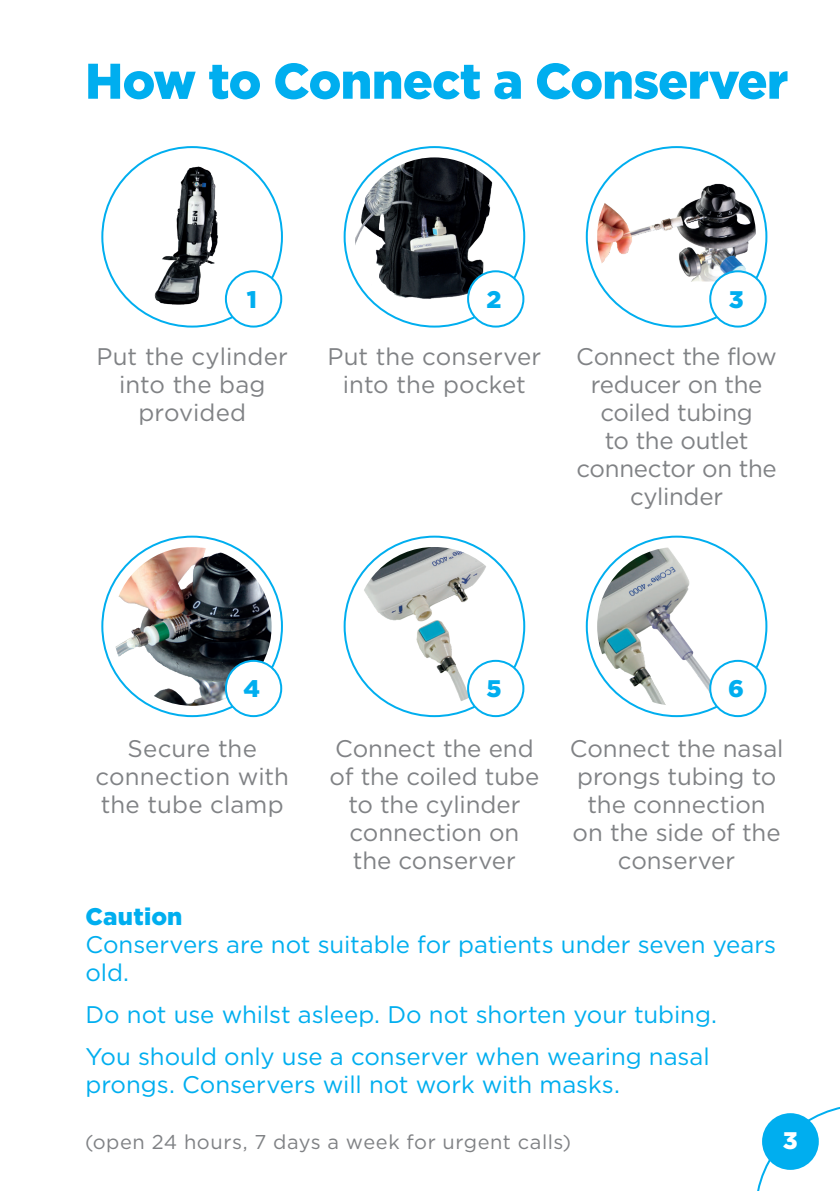
<style>
.page{position:relative;width:840px;height:1191px;background:#fff}
.page>*{position:absolute;margin:0;border:0;box-sizing:border-box;transform-origin:0 0}
.t1{font:900 50px "Gotham";letter-spacing:-.015em;color:#00aeef}
.t2{font:24px/28px "Gotham";color:#808285;text-align:center}
.t3{font:24px/28px "Gotham";letter-spacing:-.005em;color:#00aeef}
.t4{font:900 24px "Gotham";letter-spacing:.01em;color:#00aeef}
.t5{font:900 24px "Gotham";color:#fff}
.t6{font:20px "Gotham";letter-spacing:.025em;color:#808285}
</style>
<div class="page">
<img style="left:596px;top:547px;width:151px;height:159px">
<img style="left:355px;top:547px;width:158px;height:159px;border-radius:79px">
<img style="left:113px;top:547px;width:158px;height:159px;border-radius:79px">
<img style="left:596px;top:157px;width:159px;height:159px;border-radius:79px">
<img style="left:355px;top:157px;width:158px;height:159px;border-radius:79px">
<img style="left:135px;top:157px;width:114px;height:159px">
<div style="left:226px;top:271px;width:55px;height:55px;background:#fff;border-radius:50%"></div>
<div style="left:225px;top:270px;width:57px;height:57px;border:2px solid #00aeef;border-radius:50%"></div>
<div style="left:226px;top:661px;width:55px;height:55px;background:#fff;border-radius:50%"></div>
<div style="left:225px;top:660px;width:57px;height:57px;border:2px solid #00aeef;border-radius:50%"></div>
<div style="left:468px;top:661px;width:55px;height:55px;background:#fff;border-radius:50%"></div>
<div style="left:467px;top:660px;width:57px;height:57px;border:2px solid #00aeef;border-radius:50%"></div>
<div style="left:709px;top:661px;width:56px;height:55px;background:#fff;border-radius:50%"></div>
<div style="left:708px;top:660px;width:58px;height:57px;border:2px solid #00aeef;border-radius:50%"></div>
<div style="left:468px;top:271px;width:55px;height:55px;background:#fff;border-radius:50%"></div>
<div style="left:467px;top:270px;width:57px;height:57px;border:2px solid #00aeef;border-radius:50%"></div>
<div style="left:709px;top:271px;width:56px;height:55px;background:#fff;border-radius:50%"></div>
<div style="left:708px;top:270px;width:58px;height:57px;border:2px solid #00aeef;border-radius:50%"></div>
<svg style="left:757px;top:1107px;width:82px;height:84px"></svg>
<div style="left:761px;top:1113px;width:57px;height:56px;background:#00aeef;border-radius:50%"></div>
<h1 class="t1" style="left:85px;top:52px;width:704px">How to Connect a Conserver</h1>
<p class="t4" style="left:247px;top:285px;width:12px">1</p>
<p class="t2" style="left:96px;top:342px;width:193px">Put the cylinder into the bag provided</p>
<p class="t4" style="left:486px;top:285px;width:16px">2</p>
<p class="t4" style="left:728px;top:285px;width:16px">3</p>
<p class="t2" style="left:327px;top:342px;width:215px">Put the conserver into the pocket</p>
<p class="t2" style="left:576px;top:342px;width:202px">Connect the flow reducer on the coiled tubing<br>to the outlet connector on the cylinder</p>
<p class="t4" style="left:243px;top:675px;width:18px">4</p>
<p class="t4" style="left:486px;top:675px;width:17px">5</p>
<p class="t4" style="left:728px;top:675px;width:17px">6</p>
<p class="t2" style="left:95px;top:734px;width:195px">Secure the connection with the tube clamp</p>
<p class="t2" style="left:329px;top:734px;width:211px">Connect the end of the coiled tube to the cylinder connection on the conserver</p>
<p class="t2" style="left:569px;top:734px;width:215px">Connect the nasal prongs tubing to the connection on the side of the conserver</p>
<p class="t4" style="left:85px;top:902px;width:98px">Caution</p>
<p class="t3" style="left:85px;top:930px;width:691px">Conservers are not suitable for patients under seven years old.</p>
<p class="t3" style="left:85px;top:993px;width:632px;line-height:42px">Do not use whilst asleep. Do not shorten your tubing.<br>You should only use a conserver when wearing nasal</p>
<p class="t3" style="left:85px;top:1070px;width:535px">prongs. Conservers will not work with masks.</p>
<p class="t6" style="left:85px;top:1131px;width:487px">(open 24 hours, 7 days a week for urgent calls)</p>
<p class="t5" style="left:782px;top:1126px;width:16px">3</p>
</div>
